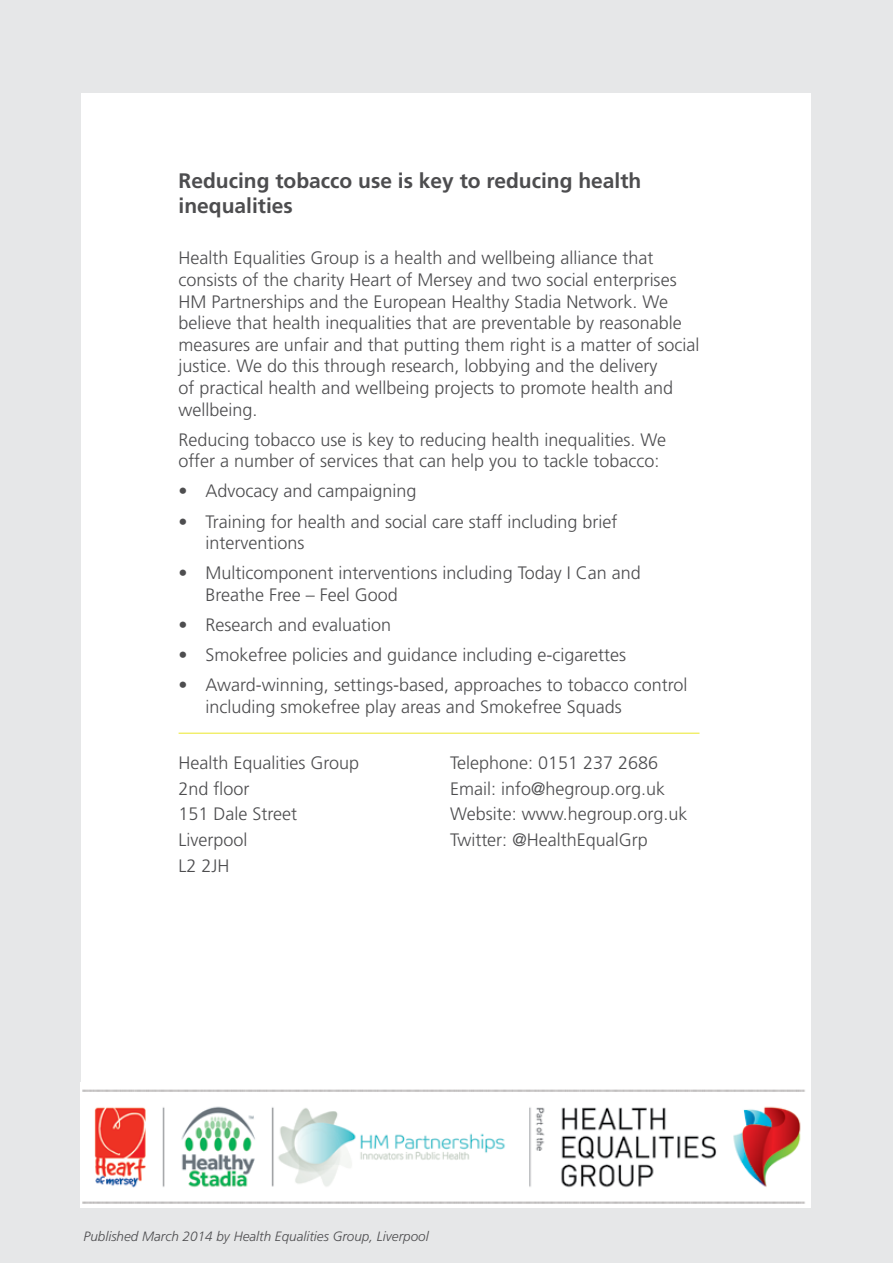
<style>
.page{position:relative;width:893px;height:1263px;background:#e6e7e8}
.page>*{position:absolute;margin:0;border:0;box-sizing:border-box;transform-origin:0 0}
.t1{font:700 21px/25.2px "Frutiger";color:#4d4d4f}
.t2{font:300 18px/21.6px "Frutiger";color:#4d4d4f}
.t3{font:italic 300 13.5px "Frutiger";color:#4d4d4f}
</style>
<div class="page">
<div style="left:81px;top:93px;width:729px;height:1115px;background:#fff"></div>
<img style="left:82px;top:1089px;width:723px;height:115px">
<hr style="left:179px;top:733px;width:520px;height:1px;background:#ebe72a">
<p class="t1" style="left:179px;top:167px;width:464px">Reducing tobacco use is key to reducing health inequalities</p>
<p class="t2" style="left:179px;top:247px;width:522px">Health Equalities Group is a health and wellbeing alliance that consists of the charity Heart of Mersey and two social enterprises HM Partnerships and the European Healthy Stadia Network. We believe that health inequalities that are preventable by reasonable measures are unfair and that putting them right is a matter of social justice. We do this through research, lobbying and the delivery<br>of practical health and wellbeing projects to promote health and wellbeing.</p>
<p class="t2" style="left:179px;top:429px;width:489px">Reducing tobacco use is key to reducing health inequalities. We offer a number of services that can help you to tackle tobacco:</p>
<p class="t2" style="left:179px;top:480px;width:240px">• Advocacy and campaigning</p>
<p class="t2" style="left:206px;top:510px;width:413px;text-indent:-27px">• Training for health and social care staff including brief interventions</p>
<p class="t2" style="left:206px;top:562px;width:437px;text-indent:-27px">• Multicomponent interventions including Today I Can and<br>Breathe Free – Feel Good</p>
<p class="t2" style="left:179px;top:614px;width:214px">• Research and evaluation</p>
<p class="t2" style="left:179px;top:644px;width:449px">• Smokefree policies and guidance including e-cigarettes</p>
<p class="t2" style="left:206px;top:674px;width:483px;text-indent:-27px">• Award-winning, settings-based, approaches to tobacco control including smokefree play areas and Smokefree Squads</p>
<p class="t2" style="left:179px;top:752px;width:182px">Health Equalities Group</p>
<p class="t2" style="left:450px;top:752px;width:210px">Telephone: 0151 237 2686</p>
<p class="t2" style="left:179px;top:777px;width:73px">2nd floor</p>
<p class="t2" style="left:450px;top:777px;width:217px">Email: info@hegroup.org.uk</p>
<p class="t2" style="left:179px;top:803px;width:120px">151 Dale Street</p>
<p class="t2" style="left:450px;top:803px;width:239px">Website: www.hegroup.org.uk</p>
<p class="t2" style="left:179px;top:829px;width:70px">Liverpool</p>
<p class="t2" style="left:450px;top:829px;width:199px">Twitter: @HealthEqualGrp</p>
<p class="t2" style="left:179px;top:855px;width:53px">L2 2JH</p>
<p class="t3" style="left:84px;top:1229px;width:347px">Published March 2014 by Health Equalities Group, Liverpool</p>
</div>
